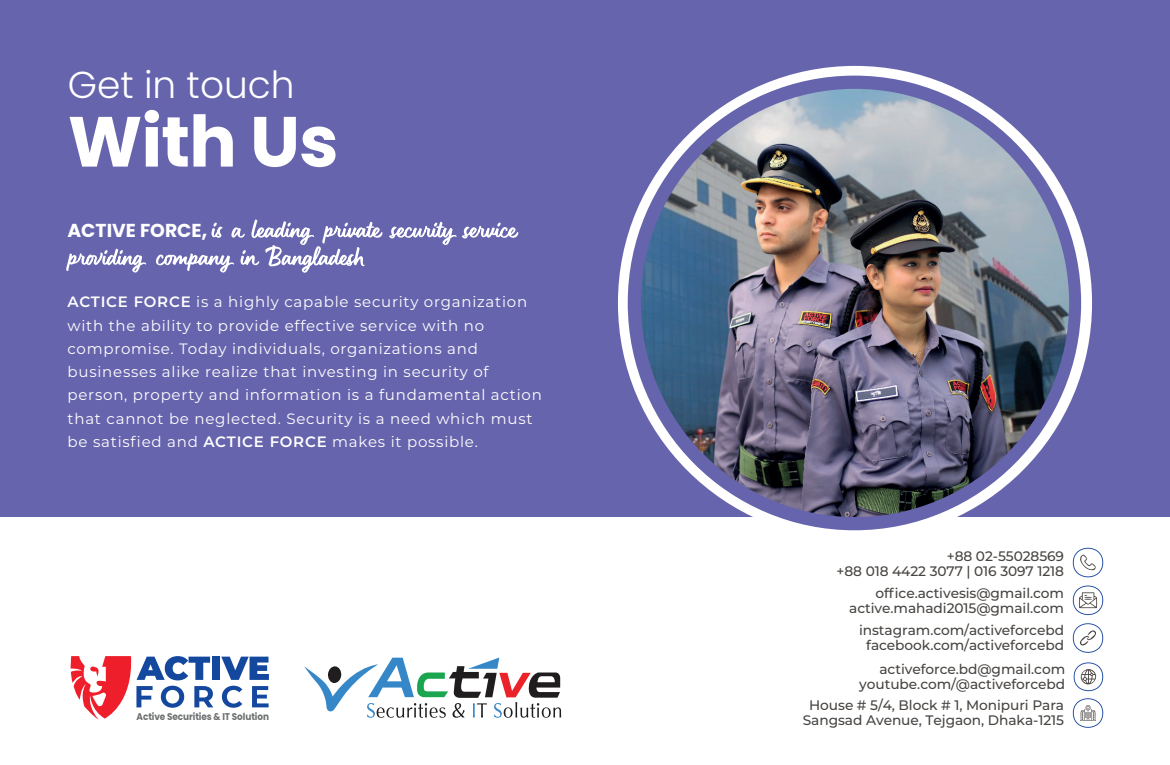
<style>
.page{position:relative;width:1170px;height:765px;background:#6664ad}
.page>*{position:absolute;margin:0;border:0;box-sizing:border-box;transform-origin:0 0}
.t1{font:700 70.88px "Poppins";letter-spacing:-.015em;color:#fff}
.t2{font:300 37.5px "Poppins";color:#fff}
.t3{font:700 18.75px "Poppins";color:#fff}
.t4{font:15px/23.2px "Montserrat";letter-spacing:.05em;color:#fff}
.t5{font:500 13.75px/14.9px "Montserrat";letter-spacing:-.005em;color:#474441;text-align:right}
.t6{font:700 9.75px "Poppins";letter-spacing:-.01em;color:#6d6f70;scale:.91 1}
.s1{font-weight:600}
</style>
<div class="page">
<div style="left:0;top:517px;width:1170px;height:248px;background:#fff"></div>
<div style="left:618px;top:66px;width:474px;height:474px;background:#fff;border-radius:50%"></div>
<div style="left:628px;top:76px;width:453px;height:454px;background:#6664ad;border-radius:50%"></div>
<img style="left:641px;top:89px;width:428px;height:428px;border-radius:214px">
<svg style="left:66px;top:219px;width:452px;height:54px"></svg>
<div style="left:212px;top:657px;width:8px;height:23px;background:#14489e"></div>
<svg style="left:221px;top:657px;width:48px;height:23px"></svg>
<svg style="left:222px;top:686px;width:20px;height:22px"></svg>
<svg style="left:252px;top:686px;width:17px;height:21px"></svg>
<svg style="left:71px;top:656px;width:142px;height:64px"></svg>
<svg style="left:304px;top:658px;width:257px;height:60px"></svg>
<svg style="left:1073px;top:698px;width:30px;height:30px"></svg>
<svg style="left:1073px;top:623px;width:30px;height:30px"></svg>
<svg style="left:1073px;top:586px;width:30px;height:29px"></svg>
<svg style="left:1073px;top:548px;width:30px;height:29px"></svg>
<svg style="left:1074px;top:662px;width:29px;height:29px"></svg>
<h2 class="t2" style="left:68px;top:64px;width:228px">Get in touch</h2>
<h1 class="t1" style="left:68px;top:101px;width:272px">With Us</h1>
<p class="t3" style="left:67px;top:220px;width:141px">ACTIVE FORCE,</p>
<p class="t4" style="left:67px;top:290px;width:476px"><span class="s1">ACTICE FORCE</span> is a highly capable security organization with the ability to provide effective service with no compromise. Today individuals, organizations and businesses alike realize that investing in security of person, property and information is a fundamental action that cannot be neglected. Security is a need which must be satisfied and <span class="s1">ACTICE FORCE</span> makes it possible.</p>
<p class="t6" style="left:137px;top:711px;width:147px">Active Securities &amp; IT Solution</p>
<p class="t5" style="left:837px;top:548px;width:229px">+88 02-55028569<br>+88 018 4422 3077 | 016 3097 1218</p>
<p class="t5" style="left:849px;top:585px;width:216px">office.activesis@gmail.com active.mahadi2015@gmail.com</p>
<p class="t5" style="left:859px;top:623px;width:207px;text-align:center">instagram.com/activeforcebd facebook.com/activeforcebd</p>
<p class="t5" style="left:859px;top:662px;width:207px;line-height:14.5px">activeforce.bd@gmail.com youtube.com/@activeforcebd</p>
<p class="t5" style="left:803px;top:697px;width:263px;text-align:center">House # 5/4, Block # 1, Monipuri Para<br>Sangsad Avenue, Tejgaon, Dhaka-1215</p>
</div>
